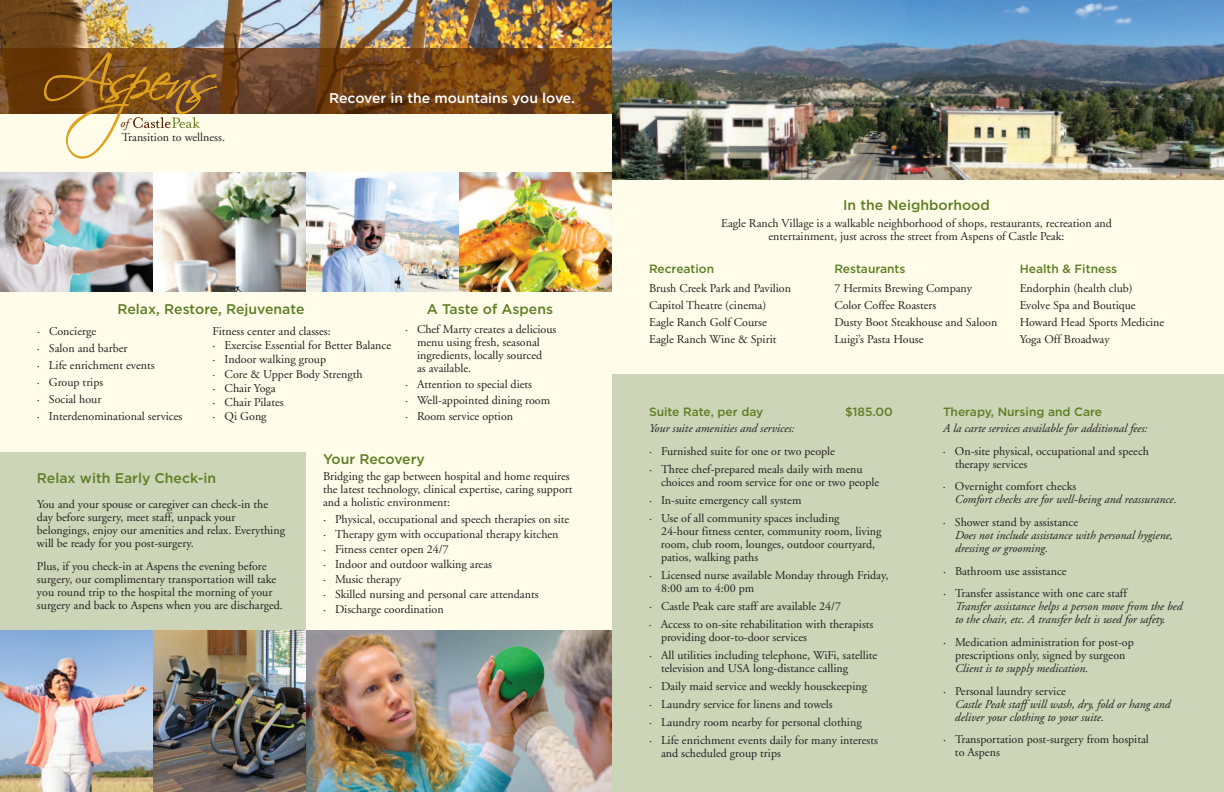
<style>
.page{position:relative;width:1224px;height:792px;background:#fff}
.page>*{position:absolute;margin:0;border:0;box-sizing:border-box;transform-origin:0 0}
.t1{font:500 14px "Gotham";color:#5e7e23}
.t2{font:500 14px "Gotham";color:#fff}
.t3{font:italic 12.2px "Adobe Garamond";color:#531c00}
.t4{font:12px/13px "Adobe Garamond";color:#231f20}
.t5{font:italic 12px/13px "Adobe Garamond";color:#231f20}
.t6{font:500 12px "Gotham";color:#5e7e23}
</style>
<div class="page">
<img style="left:0;top:0;width:612px;height:49px">
<img style="left:0;top:49px;width:612px;height:65px">
<div style="left:0;top:114px;width:1224px;height:678px;background:#fffdea"></div>
<svg style="left:44px;top:53px;width:173px;height:106px"></svg>
<img style="left:0;top:172px;width:612px;height:120px">
<img style="left:0;top:630px;width:612px;height:162px">
<img style="left:612px;top:0;width:612px;height:180px">
<div style="left:612px;top:374px;width:612px;height:418px;background:#ccd5b7"></div>
<div style="left:0;top:452px;width:306px;height:178px;background:#ccd5b7"></div>
<p class="t3" style="left:121px;top:118px;width:10px">of</p>
<p class="t4" style="left:122px;top:132px;width:105px">Transition to wellness.</p>
<p class="t2" style="left:329px;top:93px;width:247px">Recover in the mountains you love.</p>
<p class="t1" style="left:427px;top:304px;width:128px">A Taste of Aspens</p>
<p class="t4" style="left:417px;top:324px;width:141px;text-indent:-12px">· Chef Marty creates a delicious menu using fresh, seasonal ingredients, locally sourced<br>as available.</p>
<p class="t4" style="left:405px;top:377px;width:147px;line-height:16px">· Attention to special diets<br>· Well-appointed dining room · Room service option</p>
<p class="t1" style="left:323px;top:454px;width:103px">Your Recovery</p>
<p class="t4" style="left:323px;top:470px;width:251px">Bridging the gap between hospital and home requires the latest technology, clinical expertise, caring support and a holistic environment:</p>
<p class="t4" style="left:323px;top:512px;width:248px;line-height:15px">· Physical, occupational and speech therapies on site · Therapy gym with occupational therapy kitchen<br>· Fitness center open 24/7<br>· Indoor and outdoor walking areas<br>· Music therapy<br>· Skilled nursing and personal care attendants<br>· Discharge coordination</p>
<p class="t1" style="left:118px;top:304px;width:188px">Relax, Restore, Rejuvenate</p>
<p class="t4" style="left:37px;top:323px;width:147px;line-height:17px">· Concierge<br>· Salon and barber<br>· Life enrichment events<br>· Group trips<br>· Social hour<br>· Interdenominational services</p>
<p class="t4" style="left:213px;top:325px;width:180px;line-height:14.3px">Fitness center and classes:<br>· Exercise Essential for Better Balance · Indoor walking group<br>· Core &amp; Upper Body Strength<br>· Chair Yoga<br>· Chair Pilates<br>· Qi Gong</p>
<p class="t1" style="left:37px;top:473px;width:181px">Relax with Early Check-in</p>
<p class="t4" style="left:37px;top:499px;width:250px">You and your spouse or caregiver can check-in the day before surgery, meet staff, unpack your belongings, enjoy our amenities and relax. Everything will be ready for you post-surgery.</p>
<p class="t4" style="left:37px;top:561px;width:248px">Plus, if you check-in at Aspens the evening before surgery, our complimentary transportation will take you round trip to the hospital the morning of your surgery and back to Aspens when you are discharged.</p>
<p class="t1" style="left:843px;top:200px;width:148px">In the Neighborhood</p>
<p class="t4" style="left:721px;top:218px;width:392px;text-align:center">Eagle Ranch Village is a walkable neighborhood of shops, restaurants, recreation and entertainment, just across the street from Aspens of Castle Peak:</p>
<p class="t6" style="left:649px;top:264px;width:67px">Recreation</p>
<p class="t4" style="left:649px;top:280px;width:144px;line-height:17px">Brush Creek Park and Pavilion<br>Capitol Theatre (cinema)<br>Eagle Ranch Golf Course<br>Eagle Ranch Wine &amp; Spirit</p>
<p class="t6" style="left:834px;top:264px;width:73px">Restaurants</p>
<p class="t4" style="left:834px;top:280px;width:164px;line-height:17px">7 Hermits Brewing Company<br>Color Coffee Roasters<br>Dusty Boot Steakhouse and Saloon<br>Luigi’s Pasta House</p>
<p class="t6" style="left:1020px;top:264px;width:99px">Health &amp; Fitness</p>
<p class="t4" style="left:1020px;top:280px;width:146px;line-height:17px">Endorphin (health club)<br>Evolve Spa and Boutique<br>Howard Head Sports Medicine<br>Yoga Off Broadway</p>
<p class="t6" style="left:649px;top:407px;width:116px">Suite Rate, per day</p>
<p class="t6" style="left:845px;top:407px;width:49px">$185.00</p>
<p class="t5" style="left:649px;top:422px;width:147px">Your suite amenities and services:</p>
<p class="t4" style="left:649px;top:443px;width:215px;line-height:18px">· Furnished suite for one or two people<br>· Three chef-prepared meals daily with menu</p>
<p class="t4" style="left:649px;top:474px;width:232px;line-height:18px;text-indent:12px">choices and room service for one or two people · In-suite emergency call system<br>· Use of all community spaces including</p>
<p class="t4" style="left:661px;top:525px;width:222px">24-hour fitness center, community room, living room, club room, lounges, outdoor courtyard, patios, walking paths</p>
<p class="t4" style="left:661px;top:569px;width:229px;text-indent:-12px">· Licensed nurse available Monday through Friday,<br>8:00 am to 4:00 pm</p>
<p class="t4" style="left:649px;top:598px;width:226px;line-height:18px">· Castle Peak care staff are available 24/7<br>· Access to on-site rehabilitation with therapists</p>
<p class="t4" style="left:649px;top:629px;width:230px;line-height:18px;text-indent:12px">providing door-to-door services<br>· All utilities including telephone, WiFi, satellite</p>
<p class="t4" style="left:649px;top:660px;width:230px;line-height:18px;text-indent:12px">television and USA long-distance calling<br>· Daily maid service and weekly housekeeping<br>· Laundry service for linens and towels<br>· Laundry room nearby for personal clothing<br>· Life enrichment events daily for many interests</p>
<p class="t4" style="left:661px;top:747px;width:121px">and scheduled group trips</p>
<p class="t6" style="left:943px;top:407px;width:161px">Therapy, Nursing and Care</p>
<p class="t5" style="left:943px;top:422px;width:206px">A la carte services available for additional fees:</p>
<p class="t4" style="left:955px;top:445px;width:196px;text-indent:-12px">· On-site physical, occupational and speech therapy services</p>
<p class="t4" style="left:943px;top:481px;width:135px">· Overnight comfort checks</p>
<p class="t5" style="left:955px;top:494px;width:223px">Comfort checks are for well-being and reassurance.</p>
<p class="t4" style="left:943px;top:517px;width:137px">· Shower stand by assistance</p>
<p class="t5" style="left:955px;top:530px;width:219px">Does not include assistance with personal hygiene, dressing or grooming.</p>
<p class="t4" style="left:943px;top:561px;width:185px;line-height:22.7px">· Bathroom use assistance<br>· Transfer assistance with one care staff</p>
<p class="t5" style="left:955px;top:601px;width:229px">Transfer assistance helps a person move from the bed to the chair, etc. A transfer belt is used for safety.</p>
<p class="t4" style="left:943px;top:637px;width:192px;text-align:center">· Medication administration for post-op prescriptions only, signed by surgeon</p>
<p class="t5" style="left:955px;top:663px;width:135px">Client is to supply medication.</p>
<p class="t4" style="left:943px;top:686px;width:124px">· Personal laundry service</p>
<p class="t5" style="left:955px;top:699px;width:217px">Castle Peak staff will wash, dry, fold or hang and deliver your clothing to your suite.</p>
<p class="t4" style="left:955px;top:734px;width:195px;text-indent:-12px">· Transportation post-surgery from hospital to Aspens</p>
</div>
